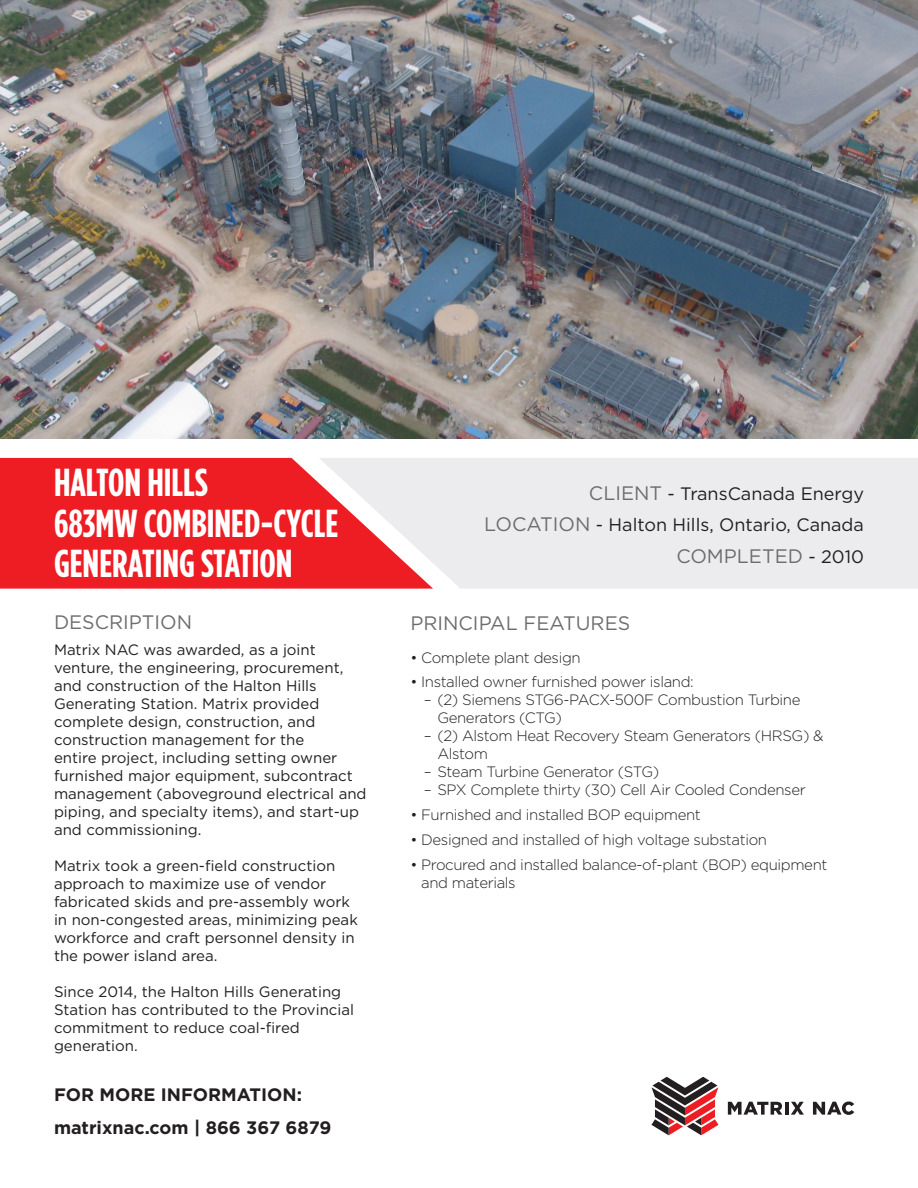
<style>
.page{position:relative;width:918px;height:1188px;background:#fff}
.page>*{position:absolute;margin:0;border:0;box-sizing:border-box;transform-origin:0 0}
.Project_Summary_Titl{font:700 39px/40.5px "Gotham Condensed";color:#fff}
.Project_Summary_Para{font:19.5px "Gotham";color:#6c6d70}
.Project_Summary_Acce{font:19.5px "Gotham";color:#6c6d70}
.Project_Summary_Head{font:19.5px "Gotham";color:#6c6d70}
.Project_Summary_Acce-2{font:18px "Gotham";color:#231f20}
.Project_Summary_Acce-3{font:700 18px "Gotham";color:#231f20}
.Project_Summary_Para-2{font:15px/18px "Gotham";color:#231f20}
.t1{font:300 15px/18px "Gotham";letter-spacing:-.025em;color:#231f20}
.s1{font-size:19.5px;color:#6c6d70}
.s2{font-size:18px;color:#231f20}
</style>
<div class="page">
<img style="left:0;top:0;width:918px;height:438px">
<div style="left:0;top:458px;width:319px;height:131px;background:#ee1d23"></div>
<svg style="left:319px;top:458px;width:599px;height:131px;background:#ecdcdf"></svg>
<svg style="left:651px;top:1077px;width:67px;height:58px"></svg>
<svg style="left:728px;top:1102px;width:54px;height:13px"></svg>
<hr style="left:785px;top:1102px;width:4px;height:13px;background:#231f20">
<svg style="left:791px;top:1102px;width:13px;height:13px"></svg>
<svg style="left:813px;top:1102px;width:41px;height:13px"></svg>
<p class="Project_Summary_Titl" style="left:54px;top:461px;width:155px">HALTON HILLS</p>
<p class="Project_Summary_Titl" style="left:54px;top:502px;width:286px">683MW COMBINED-CYCLE<br>GENERATING STATION</p>
<p class="Project_Summary_Head" style="left:54px;top:610px;width:140px">DESCRIPTION</p>
<p class="Project_Summary_Para-2" style="left:54px;top:640px;width:314px">Matrix NAC was awarded, as a joint venture, the engineering, procurement, and construction of the Halton Hills Generating Station. Matrix provided complete design, construction, and construction management for the<br>entire project, including setting owner furnished major equipment, subcontract management (aboveground electrical and piping, and specialty items), and start-up and commissioning.</p>
<p class="Project_Summary_Para-2" style="left:54px;top:856px;width:305px">Matrix took a green-field construction approach to maximize use of vendor fabricated skids and pre-assembly work in non-congested areas, minimizing peak workforce and craft personnel density in the power island area.</p>
<p class="Project_Summary_Para-2" style="left:54px;top:982px;width:302px">Since 2014, the Halton Hills Generating<br>Station has contributed to the Provincial commitment to reduce coal-fired generation.</p>
<p class="Project_Summary_Acce-3" style="left:54px;top:1083px;width:250px">FOR MORE INFORMATION:</p>
<p class="Project_Summary_Acce-3" style="left:54px;top:1116px;width:279px">matrixnac.com | 866 367 6879</p>
<p class="Project_Summary_Acce-2" style="left:589px;top:482px;width:277px"><span class="s1">CLIENT</span> - TransCanada Energy</p>
<p class="Project_Summary_Acce-2" style="left:484px;top:513px;width:381px"><span class="s1">LOCATION</span> - Halton Hills, Ontario, Canada</p>
<p class="Project_Summary_Acce" style="left:676px;top:543px;width:189px">COMPLETED <span class="s2">- 2010</span></p>
<p class="Project_Summary_Para" style="left:410px;top:611px;width:221px">PRINCIPAL FEATURES</p>
<p class="t1" style="left:410px;top:648px;width:172px">• Complete plant design</p>
<p class="t1" style="left:410px;top:673px;width:285px">• Installed owner furnished power island:</p>
<p class="t1" style="left:437px;top:691px;width:365px;text-indent:-14px">– (2) Siemens STG6-PACX-500F Combustion Turbine<br>Generators (CTG)</p>
<p class="t1" style="left:437px;top:727px;width:388px;text-indent:-14px">– (2) Alstom Heat Recovery Steam Generators (HRSG) &amp;<br>Alstom</p>
<p class="t1" style="left:424px;top:763px;width:237px">– Steam Turbine Generator (STG)</p>
<p class="t1" style="left:424px;top:781px;width:383px">– SPX Complete thirty (30) Cell Air Cooled Condenser</p>
<p class="t1" style="left:410px;top:805px;width:292px">• Furnished and installed BOP equipment</p>
<p class="t1" style="left:410px;top:830px;width:358px">• Designed and installed of high voltage substation</p>
<p class="t1" style="left:421px;top:855px;width:408px;text-indent:-11px">• Procured and installed balance-of-plant (BOP) equipment and materials</p>
</div>
